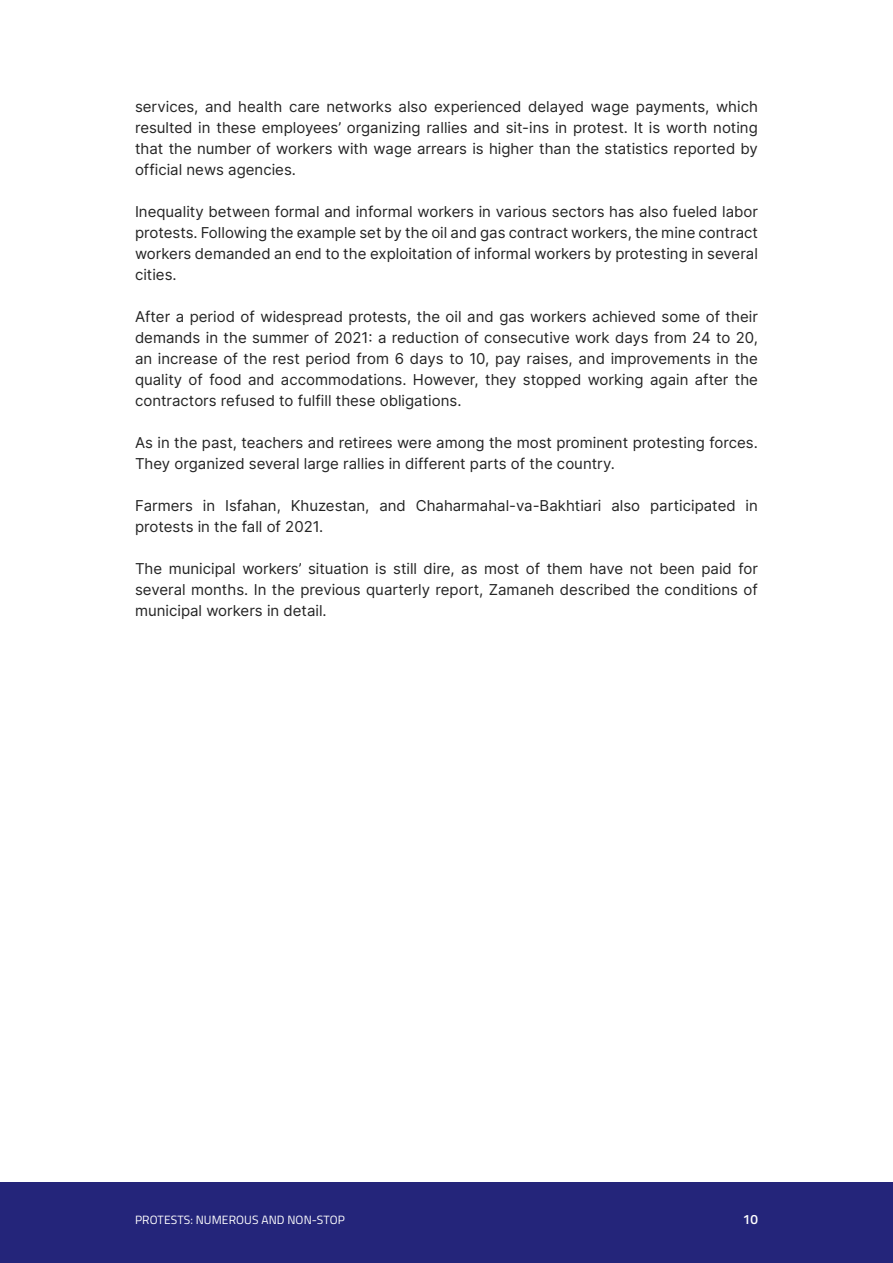
<style>
.page{position:relative;width:893px;height:1263px;background:#fff}
.page>*{position:absolute;margin:0;border:0;box-sizing:border-box;transform-origin:0 0}
.t1{font:15px/21px "Inter";color:#242424;text-align:justify}
.t2{font:600 13.5px "Titillium Web";color:#fff}
.t3{font:12px "Titillium Web";color:#fff}
</style>
<div class="page">
<div style="left:0;top:1182px;width:893px;height:81px;background:#24257a"></div>
<p class="t1" style="left:135px;top:96px;width:624px">services, and health care networks also experienced delayed wage payments, which resulted in these employees’ organizing rallies and sit-ins in protest. It is worth noting that the number of workers with wage arrears is higher than the statistics reported by official news agencies.</p>
<p class="t1" style="left:135px;top:201px;width:624px">Inequality between formal and informal workers in various sectors has also fueled labor protests. Following the example set by the oil and gas contract workers, the mine contract workers demanded an end to the exploitation of informal workers by protesting in several cities.</p>
<p class="t1" style="left:135px;top:306px;width:624px">After a period of widespread protests, the oil and gas workers achieved some of their demands in the summer of 2021: a reduction of consecutive work days from 24 to 20, an increase of the rest period from 6 days to 10, pay raises, and improvements in the quality of food and accommodations. However, they stopped working again after the contractors refused to fulfill these obligations.</p>
<p class="t1" style="left:135px;top:432px;width:624px">As in the past, teachers and retirees were among the most prominent protesting forces.<br>They organized several large rallies in different parts of the country.</p>
<p class="t1" style="left:135px;top:495px;width:624px">Farmers in Isfahan, Khuzestan, and Chaharmahal-va-Bakhtiari also participated in protests in the fall of 2021.</p>
<p class="t1" style="left:135px;top:558px;width:624px">The municipal workers’ situation is still dire, as most of them have not been paid for several months. In the previous quarterly report, Zamaneh described the conditions of municipal workers in detail.</p>
<p class="t3" style="left:135px;top:1211px;width:15px">PROTESTS</p>
<p class="t3" style="left:190px;top:1211px;width:23px">: NUMEROUS</p>
<p class="t3" style="left:261px;top:1211px;width:9px">AND</p>
<p class="t3" style="left:287px;top:1211px;width:38px">NON-STOP</p>
<p class="t2" style="left:743px;top:1209px;width:17px">10</p>
</div>
